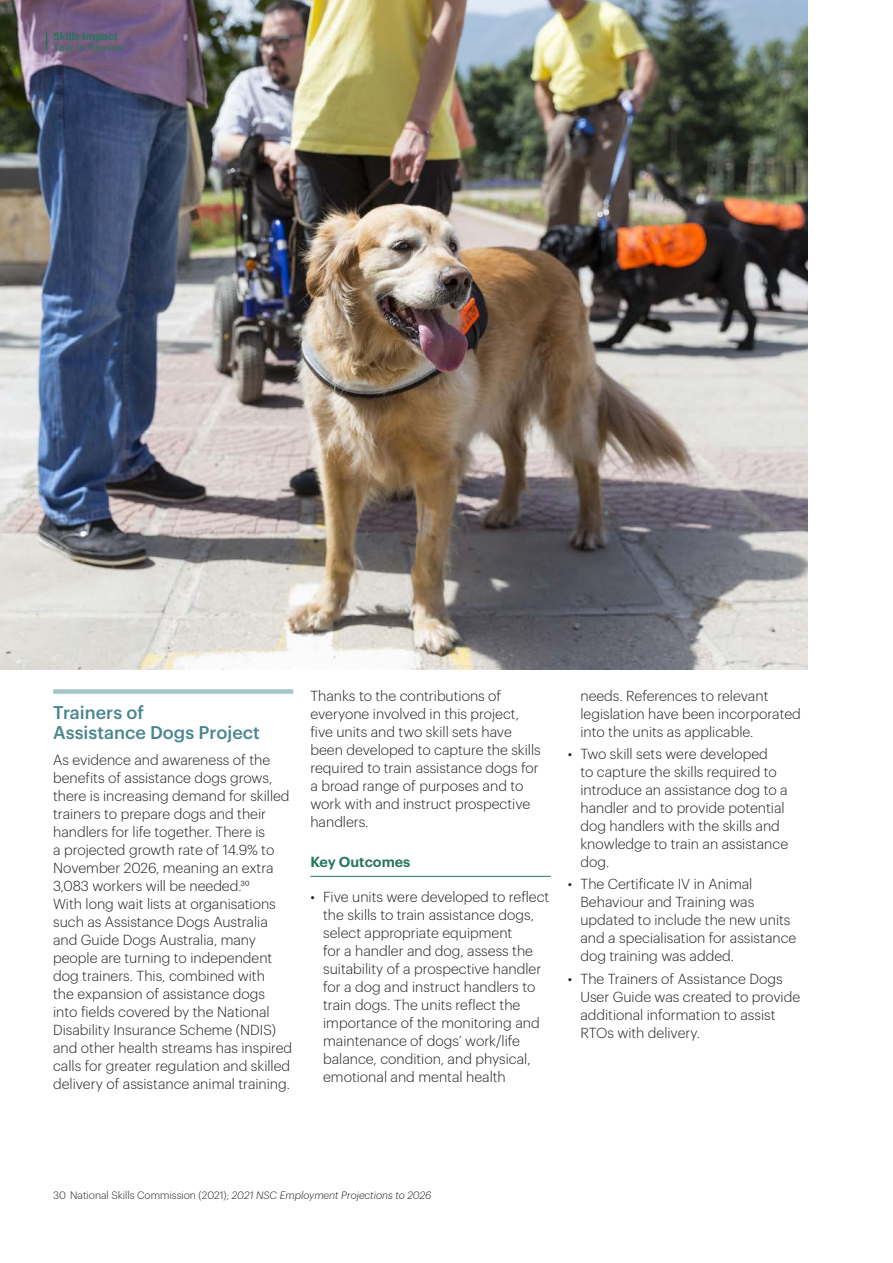
<style>
.page{position:relative;width:893px;height:1263px;background:#fff}
.page>*{position:absolute;margin:0;border:0;box-sizing:border-box;transform-origin:0 0}
.Name_Heading_2{font:500 18px/19.5px "Graphik";color:#48868e}
.Bullets{font:300 14.25px/18px "Graphik";color:#231f20}
.Body{font:300 14.25px/18px "Graphik";color:#231f20}
.Name_Heading_3{font:600 14.25px "Graphik";color:#267660}
.t1{font:italic 300 10.5px "Graphik";color:#231f20}
.t2{font:600 10.5px "Graphik";color:#267660}
.t3{font:10.5px "Graphik";color:#267660}
.s1{font-style:normal}
</style>
<div class="page">
<img style="left:0;top:0;width:808px;height:670px">
<svg style="left:47px;top:31px;width:1px;height:19px"></svg>
<div style="left:53px;top:689px;width:240px;height:5px;background:#a6c5ca"></div>
<hr style="left:310px;top:876px;width:241px;height:1px;background:#267660">
<p class="t2" style="left:53px;top:28px;width:66px">Skills Impact</p>
<p class="t3" style="left:53px;top:39px;width:72px">Year in Review</p>
<p class="Name_Heading_2" style="left:53px;top:701px;width:208px">Trainers of<br>Assistance Dogs Project</p>
<p class="Body" style="left:53px;top:750px;width:241px">As evidence and awareness of the benefits of assistance dogs grows, there is increasing demand for skilled trainers to prepare dogs and their handlers for life together. There is<br>a projected growth rate of 14.9% to November 2026, meaning an extra 3,083 workers will be needed.30<br>With long wait lists at organisations such as Assistance Dogs Australia and Guide Dogs Australia, many people are turning to independent dog trainers. This, combined with<br>the expansion of assistance dogs into fields covered by the National Disability Insurance Scheme (NDIS) and other health streams has inspired calls for greater regulation and skilled delivery of assistance animal training.</p>
<p class="Body" style="left:310px;top:686px;width:232px">Thanks to the contributions of everyone involved in this project, five units and two skill sets have been developed to capture the skills required to train assistance dogs for a broad range of purposes and to work with and instruct prospective handlers.</p>
<p class="Name_Heading_3" style="left:310px;top:851px;width:102px">Key Outcomes</p>
<p class="Bullets" style="left:323px;top:887px;width:228px;text-indent:-13px">• Five units were developed to reflect the skills to train assistance dogs, select appropriate equipment<br>for a handler and dog, assess the suitability of a prospective handler for a dog and instruct handlers to train dogs. The units reflect the importance of the monitoring and maintenance of dogs’ work/life balance, condition, and physical, emotional and mental health</p>
<p class="Bullets" style="left:580px;top:686px;width:222px">needs. References to relevant legislation have been incorporated into the units as applicable.</p>
<p class="Bullets" style="left:580px;top:744px;width:209px;text-indent:-13px">• Two skill sets were developed<br>to capture the skills required to introduce an assistance dog to a handler and to provide potential dog handlers with the skills and knowledge to train an assistance dog.</p>
<p class="Bullets" style="left:580px;top:874px;width:217px;text-indent:-13px">• The Certificate IV in Animal<br>Behaviour and Training was updated to include the new units and a specialisation for assistance dog training was added.</p>
<p class="Bullets" style="left:580px;top:968px;width:221px;text-indent:-13px">• The Trainers of Assistance Dogs<br>User Guide was created to provide additional information to assist<br>RTOs with delivery.</p>
<p class="t1" style="left:53px;top:1188px;width:380px"><span class="s1">30 National Skills Commission (2021);</span> 2021 NSC Employment Projections to 2026</p>
</div>
